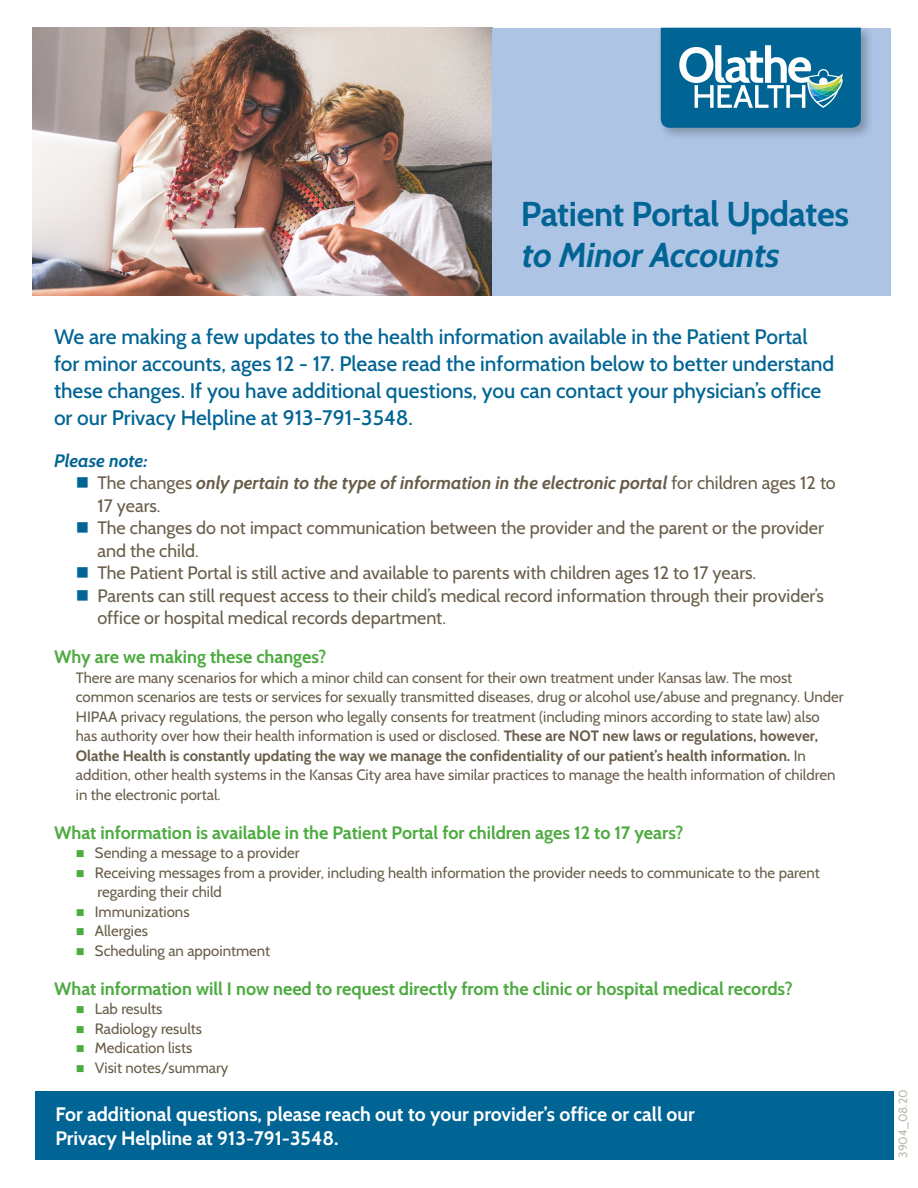
<style>
.page{position:relative;width:918px;height:1188px;background:#fff}
.page>*{position:absolute;margin:0;border:0;box-sizing:border-box;transform-origin:0 0}
.t1{font:700 34.5px/40.5px "Cabin";letter-spacing:-.01em;color:#006494}
.t2{font:500 21px/27px "Cabin";color:#006494}
.t3{font:700 19.5px/24px "Cabin";color:#fff}
.t4{font:18px/22.5px "Cabin";color:#685d49}
.t5{font:700 18px "Cabin";color:#4eab41}
.t6{font:italic 700 18px/22.5px "Cabin";color:#685d49}
.t7{font:italic 700 18px "Cabin";color:#006494}
.t8{font:15px/19.5px "Cabin";color:#685d49}
.t9{font:12px "Cabin";color:#c0b9aa}
.s1{font-style:italic}
.s2{color:#006494}
.s3{font-weight:400;font-style:normal}
.s4{font-weight:700}
.s5{color:#4eab41}
</style>
<div class="page">
<img style="left:32px;top:28px;width:460px;height:268px">
<div style="left:492px;top:28px;width:399px;height:268px;background:#adc4e5"></div>
<div style="left:657px;top:24px;width:217px;height:117px;background:#231f20;opacity:.3"></div>
<svg style="left:661px;top:28px;width:200px;height:100px;background:#3081a7"></svg>
<div style="left:35px;top:1092px;width:859px;height:68px;background:#006494"></div>
<p class="t1" style="left:521px;top:194px;width:330px">Patient Portal Updates <span class="s1">to Minor Accounts</span></p>
<p class="t2" style="left:54px;top:323px;width:782px">We are making a few updates to the health information available in the Patient Portal for minor accounts, ages 12 - 17. Please read the information below to better understand these changes. If you have additional questions, you can contact your physician’s office or our Privacy Helpline at 913-791-3548.</p>
<p class="t7" style="left:54px;top:449px;width:95px">Please note:</p>
<p class="t6" style="left:97px;top:472px;width:740px;text-indent:-22px"><span class="s2">■</span> <span class="s3">The changes</span> only pertain to the type of information in the electronic portal <span class="s3">for children ages 12 to<br>17 years.</span></p>
<p class="t4" style="left:97px;top:516px;width:728px;text-indent:-22px"><span class="s2">■</span> The changes do not impact communication between the provider and the parent or the provider and the child.</p>
<p class="t4" style="left:76px;top:561px;width:682px"><span class="s2">■</span> The Patient Portal is still active and available to parents with children ages 12 to 17 years.</p>
<p class="t4" style="left:97px;top:584px;width:728px;text-indent:-22px"><span class="s2">■</span> Parents can still request access to their child’s medical record information through their provider’s office or hospital medical records department.</p>
<p class="t5" style="left:54px;top:646px;width:274px">Why are we making these changes?</p>
<p class="t8" style="left:76px;top:668px;width:769px">There are many scenarios for which a minor child can consent for their own treatment under Kansas law. The most common scenarios are tests or services for sexually transmitted diseases, drug or alcohol use/abuse and pregnancy. Under HIPAA privacy regulations, the person who legally consents for treatment (including minors according to state law) also has authority over how their health information is used or disclosed. <span class="s4">These are NOT new laws or regulations, however, Olathe Health is constantly updating the way we manage the confidentiality of our patient’s health information.</span> In addition, other health systems in the Kansas City area have similar practices to manage the health information of children in the electronic portal.</p>
<p class="t5" style="left:54px;top:821px;width:631px">What information is available in the Patient Portal for children ages 12 to 17 years?</p>
<p class="t8" style="left:76px;top:843px;width:225px"><span class="s5">■</span> Sending a message to a provider</p>
<p class="t8" style="left:97px;top:863px;width:724px;text-indent:-22px"><span class="s5">■</span> Receiving messages from a provider, including health information the provider needs to communicate to the parent regarding their child</p>
<p class="t8" style="left:76px;top:902px;width:115px"><span class="s5">■</span> Immunizations</p>
<p class="t8" style="left:76px;top:921px;width:74px"><span class="s5">■</span> Allergies</p>
<p class="t8" style="left:76px;top:941px;width:196px"><span class="s5">■</span> Scheduling an appointment</p>
<p class="t5" style="left:54px;top:977px;width:740px">What information will I now need to request directly from the clinic or hospital medical records?</p>
<p class="t8" style="left:76px;top:999px;width:88px"><span class="s5">■</span> Lab results</p>
<p class="t8" style="left:76px;top:1019px;width:128px"><span class="s5">■</span> Radiology results</p>
<p class="t8" style="left:76px;top:1038px;width:118px"><span class="s5">■</span> Medication lists</p>
<p class="t8" style="left:76px;top:1058px;width:154px"><span class="s5">■</span> Visit notes/summary</p>
<p class="t3" style="left:56px;top:1102px;width:641px">For additional questions, please reach out to your provider’s office or call our<br>Privacy Helpline at 913-791-3548.</p>
<p class="t9" style="left:895px;top:1158px;width:70px;rotate:-90deg">3904_08.20</p>
</div>
